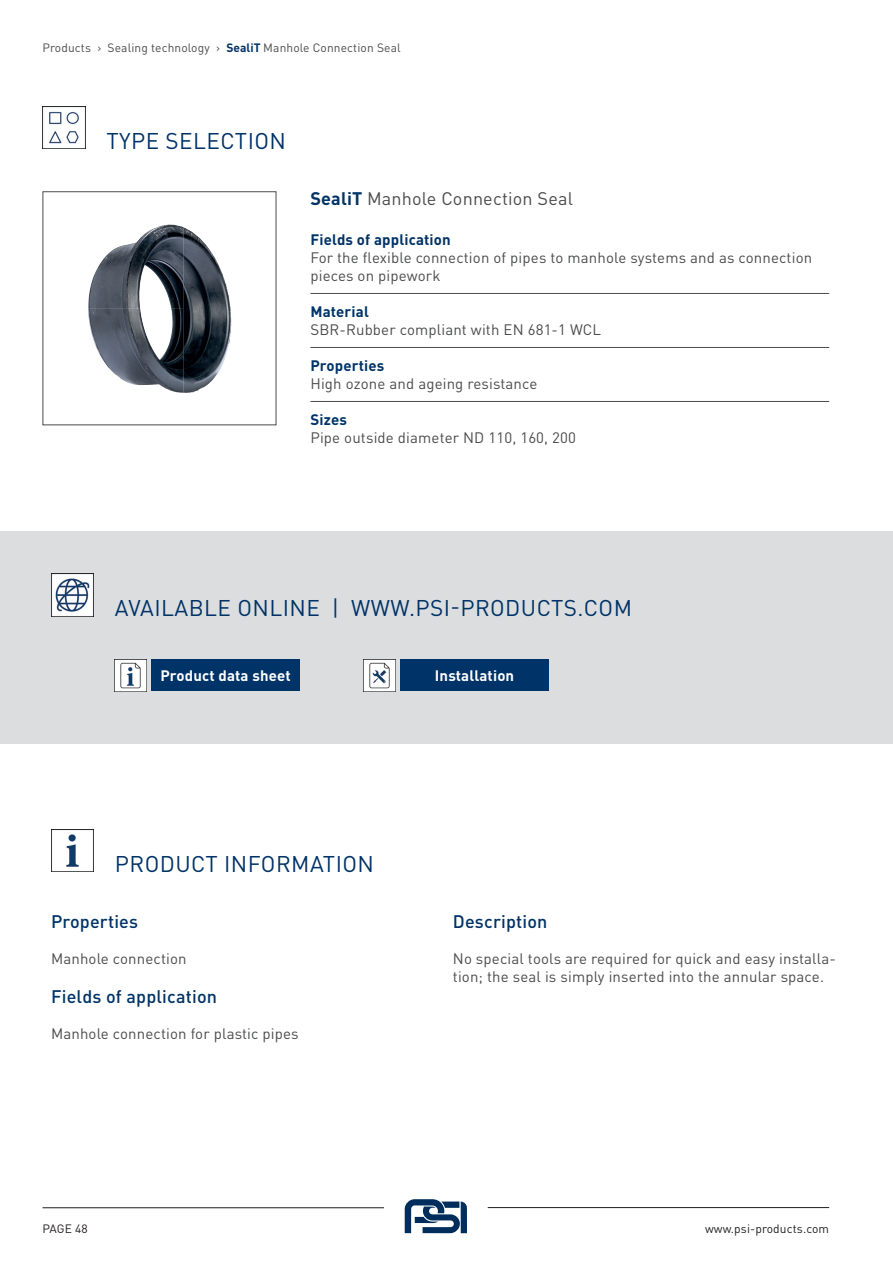
<style>
.page{position:relative;width:893px;height:1263px;background:#fff}
.page>*{position:absolute;margin:0;border:0;box-sizing:border-box;transform-origin:0 0}
.t1{font:22.5px "DIN Pro";letter-spacing:.02em;color:#003367}
.t2{font:500 18px "DIN Pro";letter-spacing:.01em;color:#003367}
.t3{font:18px "DIN Pro";letter-spacing:.01em;color:#4b4c4d}
.t4{font:15px/18px "DIN Pro";letter-spacing:.01em;color:#4b4c4d}
.t5{font:700 15px "DIN Pro";letter-spacing:.01em;color:#003367}
.t6{font:700 15px "DIN Pro";letter-spacing:.01em;color:#fff}
.t7{font:12px "DIN Pro";letter-spacing:.01em;color:#4b4c4d}
.t8{font:12px "DIN Pro";letter-spacing:.01em;color:#231f20}
.s1{font-weight:700;color:#003367}
</style>
<div class="page">
<img style="left:88px;top:224px;width:95px;height:169px">
<img style="left:183px;top:227px;width:48px;height:166px">
<svg style="left:405px;top:1199px;width:62px;height:34px"></svg>
<hr style="left:43px;top:1207px;width:341px;height:1px;background:#231f20">
<hr style="left:488px;top:1207px;width:341px;height:1px;background:#231f20">
<img style="left:43px;top:106px;width:42px;height:43px">
<div style="left:0;top:531px;width:893px;height:213px;background:#dcdddf"></div>
<img style="left:51px;top:574px;width:43px;height:42px">
<img style="left:364px;top:659px;width:32px;height:32px">
<img style="left:115px;top:659px;width:32px;height:32px">
<img style="left:51px;top:829px;width:43px;height:43px">
<hr style="left:310px;top:293px;width:519px;height:1px;background:#4b4c4d">
<hr style="left:310px;top:347px;width:519px;height:1px;background:#4b4c4d">
<hr style="left:310px;top:401px;width:519px;height:1px;background:#4b4c4d">
<div style="left:400px;top:659px;width:149px;height:32px;background:#003367"></div>
<div style="left:151px;top:659px;width:149px;height:32px;background:#003367"></div>
<p class="t7" style="left:43px;top:39px;width:360px">Products › Sealing technology › <span class="s1">SealiT</span> Manhole Connection Seal</p>
<h1 class="t1" style="left:106px;top:125px;width:181px">TYPE SELECTION</h1>
<p class="t3" style="left:310px;top:186px;width:264px"><span class="s1">SealiT</span> Manhole Connection Seal</p>
<p class="t5" style="left:310px;top:229px;width:142px">Fields of application</p>
<p class="t4" style="left:310px;top:248px;width:503px">For the flexible connection of pipes to manhole systems and as connection pieces on pipework</p>
<p class="t5" style="left:310px;top:301px;width:60px">Material</p>
<p class="t4" style="left:310px;top:320px;width:292px">SBR-Rubber compliant with EN 681-1 WCL</p>
<p class="t5" style="left:310px;top:355px;width:75px">Properties</p>
<p class="t4" style="left:310px;top:374px;width:228px">High ozone and ageing resistance</p>
<p class="t5" style="left:310px;top:409px;width:38px">Sizes</p>
<p class="t4" style="left:310px;top:428px;width:267px">Pipe outside diameter ND 110, 160, 200</p>
<h1 class="t1" style="left:115px;top:593px;width:519px">AVAILABLE ONLINE | WWW.PSI-PRODUCTS.COM</h1>
<p class="t6" style="left:160px;top:665px;width:132px">Product data sheet</p>
<p class="t6" style="left:435px;top:665px;width:81px">Installation</p>
<h1 class="t1" style="left:115px;top:848px;width:261px">PRODUCT INFORMATION</h1>
<p class="t2" style="left:51px;top:909px;width:89px">Properties</p>
<p class="t4" style="left:51px;top:948px;width:137px">Manhole connection</p>
<p class="t2" style="left:51px;top:984px;width:168px">Fields of application</p>
<p class="t4" style="left:51px;top:1024px;width:249px">Manhole connection for plastic pipes</p>
<p class="t2" style="left:453px;top:909px;width:96px">Description</p>
<p class="t4" style="left:453px;top:948px;width:384px">No special tools are required for quick and easy installa&shy;tion; the seal is simply inserted into the annular space.</p>
<p class="t8" style="left:43px;top:1221px;width:47px">PAGE 48</p>
<p class="t8" style="left:705px;top:1221px;width:126px">www.psi-products.com</p>
</div>
